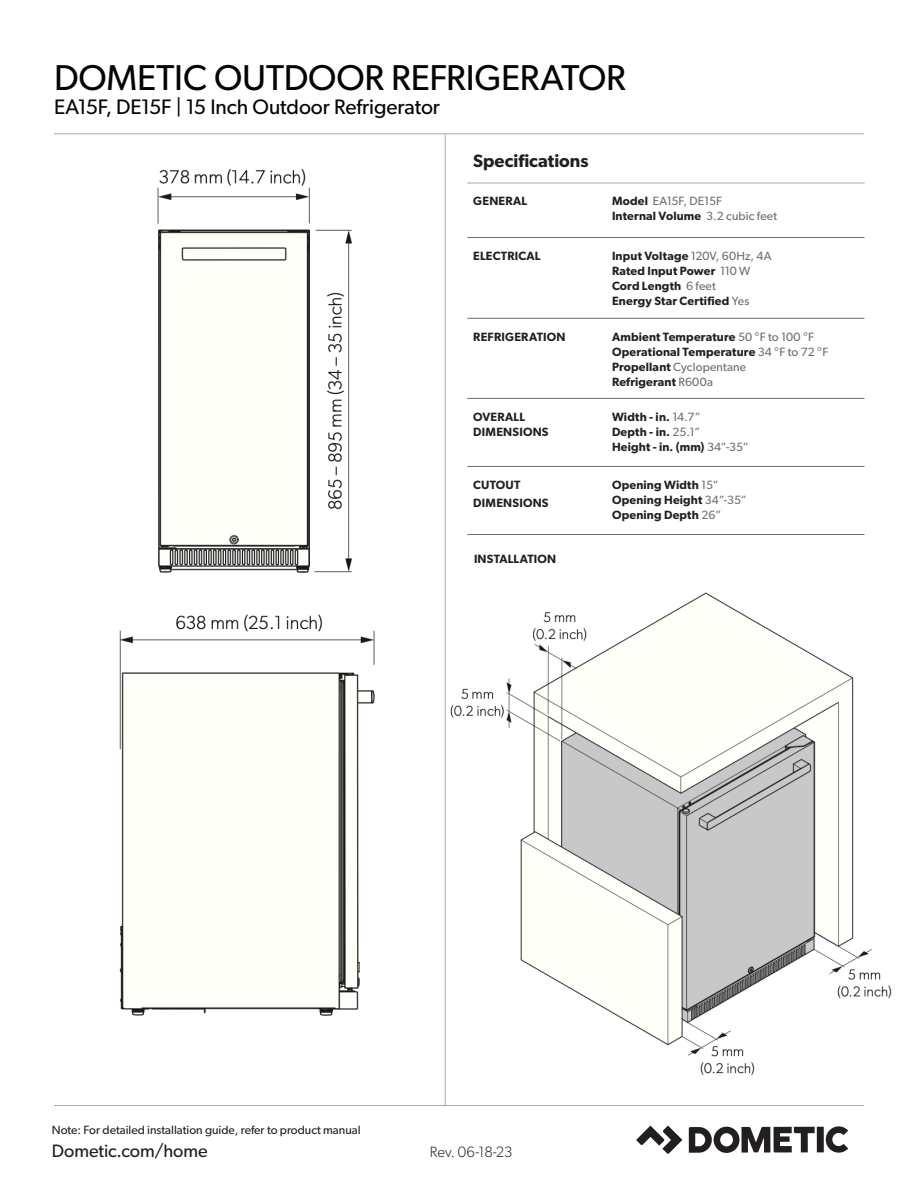
<style>
.page{position:relative;width:918px;height:1188px;background:#fff}
.page>*{position:absolute;margin:0;border:0;box-sizing:border-box;transform-origin:0 0}
.Headline_Bold_24pt{font:36px "Gibson";letter-spacing:-.005em;color:#040503}
.Headline_Bold_24pt-2{font:21px "Gibson";letter-spacing:-.005em;color:#040503}
.t1{font:18px "Gibson";color:#231f20}
.Subheader_12pt_SemiB{font:600 18px "Gibson";color:#231f20}
.t2{font:300 15px "Gibson";color:#231f20}
.Specifications_black{font:600 12px "Gibson";letter-spacing:.015em;color:#231f20}
._20_Product_descript{font:12px "Gibson";color:#231f20}
.Specifications_black-2{font:12px "Gibson";letter-spacing:.01em;color:#6c6d70}
.Specifications_grey{font:600 12px "Gibson";letter-spacing:.015em;color:#231f20}
.s1{font-weight:600;color:#231f20}
.s2{font-weight:400;color:#6c6d70}
</style>
<div class="page">
<svg style="left:636px;top:1126px;width:46px;height:28px"></svg>
<svg style="left:689px;top:1126px;width:159px;height:27px"></svg>
<hr style="left:54px;top:1105px;width:810px;height:1px;background:#a8a9ad">
<hr style="left:467px;top:183px;width:139px;height:1px;background:#a8a9ad">
<hr style="left:606px;top:183px;width:259px;height:1px;background:#a8a9ad">
<hr style="left:467px;top:237px;width:139px;height:1px;background:#6c6d70">
<hr style="left:606px;top:237px;width:259px;height:1px;background:#6c6d70">
<hr style="left:467px;top:318px;width:139px;height:1px;background:#6c6d70">
<hr style="left:606px;top:318px;width:259px;height:1px;background:#6c6d70">
<hr style="left:467px;top:398px;width:139px;height:1px;background:#6c6d70">
<hr style="left:606px;top:398px;width:259px;height:1px;background:#6c6d70">
<hr style="left:467px;top:466px;width:139px;height:1px;background:#6c6d70">
<hr style="left:606px;top:466px;width:259px;height:1px;background:#6c6d70">
<hr style="left:467px;top:534px;width:139px;height:1px;background:#6c6d70">
<hr style="left:606px;top:534px;width:259px;height:1px;background:#6c6d70">
<hr style="left:54px;top:134px;width:810px;height:1px;background:#a8a9ad">
<img style="left:444px;top:584px;width:448px;height:495px">
<hr style="left:445px;top:134px;width:1px;height:971px;background:#a8a9ad">
<img style="left:157px;top:169px;width:196px;height:404px">
<img style="left:119px;top:614px;width:256px;height:402px">
<p class="Headline_Bold_24pt" style="left:54px;top:56px;width:573px">DOMETIC OUTDOOR REFRIGERATOR</p>
<p class="Headline_Bold_24pt-2" style="left:54px;top:94px;width:387px">EA15F, DE15F | 15 Inch Outdoor Refrigerator</p>
<p class="Subheader_12pt_SemiB" style="left:473px;top:150px;width:117px">Specifications</p>
<p class="Specifications_black" style="left:473px;top:194px;width:55px">GENERAL</p>
<p class="Specifications_black-2" style="left:612px;top:194px;width:112px"><span class="s1">Model</span> EA15F, DE15F</p>
<p class="Specifications_black" style="left:612px;top:209px;width:167px">Internal Volume <span class="s2">3.2 cubic feet</span></p>
<p class="Specifications_black" style="left:473px;top:249px;width:69px">ELECTRICAL</p>
<p class="Specifications_black" style="left:612px;top:249px;width:161px">Input Voltage <span class="s2">120V, 60Hz, 4A</span></p>
<p class="Specifications_black" style="left:612px;top:264px;width:140px">Rated Input Power <span class="s2">110 W</span></p>
<p class="Specifications_black" style="left:612px;top:279px;width:105px">Cord Length <span class="s2">6 feet</span></p>
<p class="Specifications_black" style="left:612px;top:294px;width:139px">Energy Star Certified <span class="s2">Yes</span></p>
<p class="Specifications_black" style="left:473px;top:329px;width:94px">REFRIGERATION</p>
<p class="Specifications_black" style="left:612px;top:329px;width:204px">Ambient Temperature <span class="s2">50 °F to 100 °F</span></p>
<p class="Specifications_black" style="left:612px;top:344px;width:218px">Operational Temperature <span class="s2">34 °F to 72 °F</span></p>
<p class="Specifications_black-2" style="left:612px;top:359px;width:136px"><span class="s1">Propellant</span> Cyclopentane</p>
<p class="Specifications_black" style="left:612px;top:374px;width:102px">Refrigerant <span class="s2">R600a</span></p>
<p class="Specifications_black" style="left:473px;top:409px;width:53px">OVERALL</p>
<p class="Specifications_black" style="left:473px;top:424px;width:77px">DIMENSIONS</p>
<p class="Specifications_black" style="left:612px;top:409px;width:90px">Width - in. <span class="s2">14.7”</span></p>
<p class="Specifications_black" style="left:612px;top:424px;width:90px">Depth - in. <span class="s2">25.1”</span></p>
<p class="Specifications_black" style="left:612px;top:439px;width:138px">Height - in. (mm) <span class="s2">34”-35”</span></p>
<p class="Specifications_black" style="left:473px;top:477px;width:49px">CUTOUT</p>
<p class="Specifications_black" style="left:473px;top:495px;width:77px">DIMENSIONS</p>
<p class="Specifications_black" style="left:474px;top:552px;width:84px">INSTALLATION</p>
<p class="Specifications_black" style="left:612px;top:477px;width:108px">Opening Width <span class="s2">15”</span></p>
<p class="Specifications_black" style="left:612px;top:492px;width:136px">Opening Height <span class="s2">34”-35”</span></p>
<p class="Specifications_grey" style="left:612px;top:507px;width:111px">Opening Depth <span class="s2">26”</span></p>
<p class="_20_Product_descript" style="left:52px;top:1123px;width:310px">Note: For detailed installation guide, refer to product manual</p>
<h3 class="t1" style="left:52px;top:1140px;width:157px">Dometic.com/home</h3>
<p class="t2" style="left:430px;top:1143px;width:84px">Rev. 06-18-23</p>
</div>
